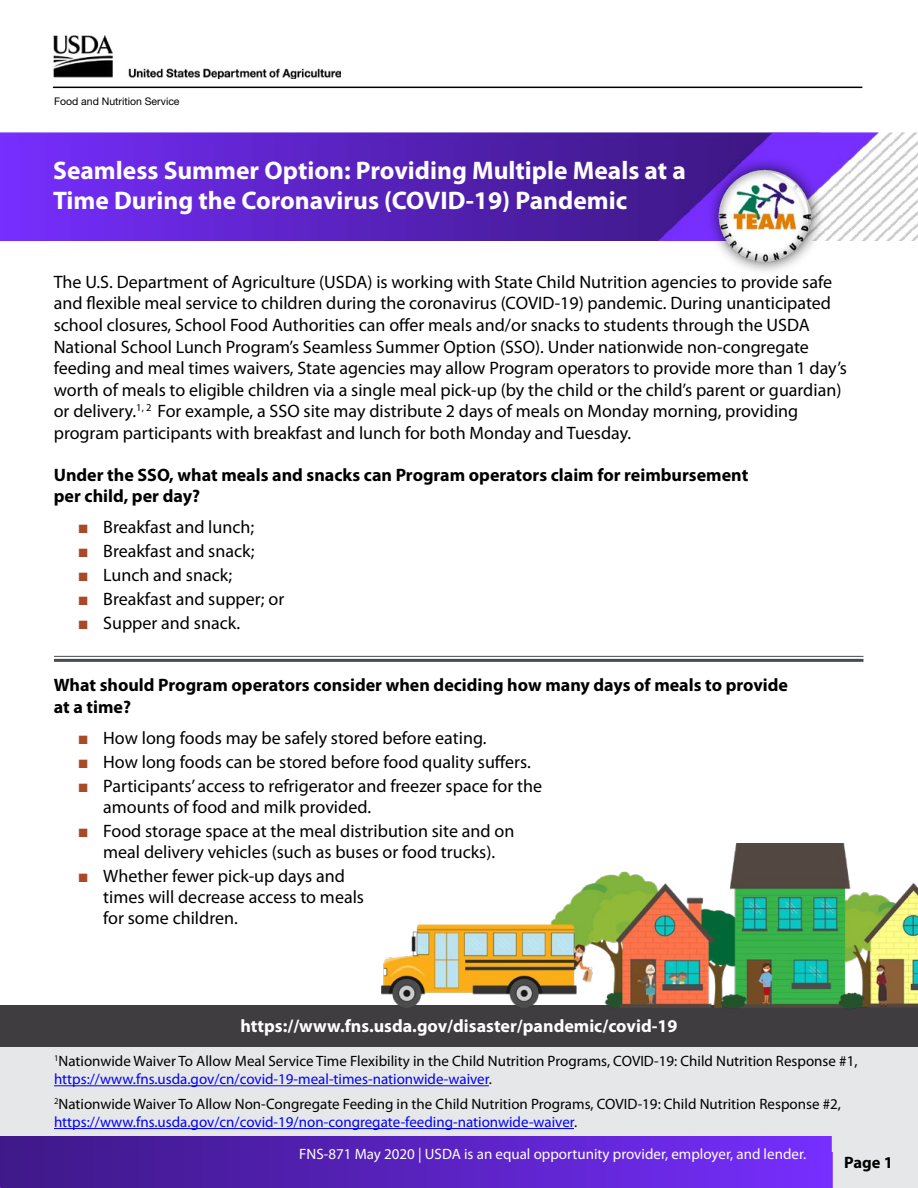
<style>
.page{position:relative;width:918px;height:1188px;background:#fff}
.page>*{position:absolute;margin:0;border:0;box-sizing:border-box;transform-origin:0 0}
.t1{font:700 25.5px/30.6px "Myriad Pro";color:#fff}
.t2{font:18px/21.6px "Myriad Pro";color:#000}
.t3{font:700 18px/21.6px "Myriad Pro";color:#000}
.t4{font:700 18px "Myriad Pro";color:#fff}
.t5{font:700 16.5px "Myriad Pro";color:#000}
.t6{font:15px/18px "Myriad Pro";color:#000}
.t7{font:15px "Myriad Pro";color:#fff}
.t8{font:10.5px "Helvetica Neue LT Std";color:#000}
.s1{font-family:"Arial";color:#aa492a}
.s2{color:#00f}
</style>
<div class="page">
<div style="left:0;top:1026px;width:918px;height:162px;background:#e6e7e8"></div>
<img style="left:0;top:132px;width:918px;height:109px">
<hr style="left:53px;top:87px;width:809px;height:1px;background:#000">
<img style="left:53px;top:35px;width:288px;height:44px">
<div style="left:705px;top:156px;width:120px;height:119px;background:#000;opacity:.75"></div>
<img style="left:719px;top:169px;width:92px;height:92px">
<hr style="left:54px;top:1085px;width:435px;height:1px;background:#00f">
<hr style="left:54px;top:1128px;width:520px;height:1px;background:#00f">
<div style="left:0;top:1005px;width:918px;height:42px;background:#403d40"></div>
<img style="left:381px;top:843px;width:537px;height:166px">
<hr style="left:54px;top:656px;width:809px;height:1px;background:#484b4e">
<hr style="left:54px;top:659px;width:809px;height:3px;background:#484b4e">
<img style="left:0;top:1136px;width:832px;height:52px">
<p class="t8" style="left:54px;top:95px;width:127px">Food and Nutrition Service</p>
<h1 class="t1" style="left:53px;top:154px;width:634px">Seamless Summer Option: Providing Multiple Meals at a<br>Time During the Coronavirus (COVID-19) Pandemic</h1>
<p class="t2" style="left:54px;top:271px;width:795px">The U.S. Department of Agriculture (USDA) is working with State Child Nutrition agencies to provide safe and flexible meal service to children during the coronavirus (COVID-19) pandemic. During unanticipated school closures, School Food Authorities can offer meals and/or snacks to students through the USDA National School Lunch Program’s Seamless Summer Option (SSO). Under nationwide non-congregate feeding and meal times waivers, State agencies may allow Program operators to provide more than 1 day’s worth of meals to eligible children via a single meal pick-up (by the child or the child’s parent or guardian) or delivery.<sup>1,</sup> <sup>2</sup> For example, a SSO site may distribute 2 days of meals on Monday morning, providing program participants with breakfast and lunch for both Monday and Tuesday.</p>
<h2 class="t3" style="left:54px;top:463px;width:696px">Under the SSO, what meals and snacks can Program operators claim for reimbursement per child, per day?</h2>
<p class="t2" style="left:78px;top:516px;width:178px"><span class="s1">■</span> Breakfast and lunch;</p>
<p class="t2" style="left:78px;top:540px;width:178px"><span class="s1">■</span> Breakfast and snack;</p>
<p class="t2" style="left:78px;top:564px;width:156px"><span class="s1">■</span> Lunch and snack;</p>
<p class="t2" style="left:78px;top:588px;width:208px"><span class="s1">■</span> Breakfast and supper; or</p>
<p class="t2" style="left:78px;top:612px;width:164px"><span class="s1">■</span> Supper and snack.</p>
<h2 class="t3" style="left:54px;top:674px;width:736px">What should Program operators consider when deciding how many days of meals to provide at a time?</h2>
<p class="t2" style="left:78px;top:727px;width:410px"><span class="s1">■</span> How long foods may be safely stored before eating.</p>
<p class="t2" style="left:78px;top:751px;width:455px"><span class="s1">■</span> How long foods can be stored before food quality suffers.</p>
<p class="t2" style="left:103px;top:775px;width:440px;line-height:21px;text-indent:-26px"><span class="s1">■</span> Participants’ access to refrigerator and freezer space for the amounts of food and milk provided.</p>
<p class="t2" style="left:78px;top:820px;width:438px;line-height:21px;text-align:center"><span class="s1">■</span> Food storage space at the meal distribution site and on meal delivery vehicles (such as buses or food trucks).</p>
<p class="t2" style="left:103px;top:865px;width:262px;line-height:21px;text-indent:-26px"><span class="s1">■</span> Whether fewer pick-up days and times will decrease access to meals for some children.</p>
<p class="t4" style="left:240px;top:1014px;width:439px">https://www.fns.usda.gov/disaster/pandemic/covid-19</p>
<p class="t6" style="left:54px;top:1052px;width:805px"><sup>1</sup>Nationwide Waiver To Allow Meal Service Time Flexibility in the Child Nutrition Programs, COVID-19: Child Nutrition Response #1, <span class="s2">https://www.fns.usda.gov/cn/covid-19-meal-times-nationwide-waiver</span>.</p>
<p class="t6" style="left:54px;top:1095px;width:789px"><sup>2</sup>Nationwide Waiver To Allow Non-Congregate Feeding in the Child Nutrition Programs, COVID-19: Child Nutrition Response #2, <span class="s2">https://www.fns.usda.gov/cn/covid-19/non-congregate-feeding-nationwide-waiver</span>.</p>
<p class="t7" style="left:299px;top:1144px;width:509px">FNS-871 May 2020 | USDA is an equal opportunity provider, employer, and lender.</p>
<p class="t5" style="left:844px;top:1152px;width:50px">Page 1</p>
</div>
